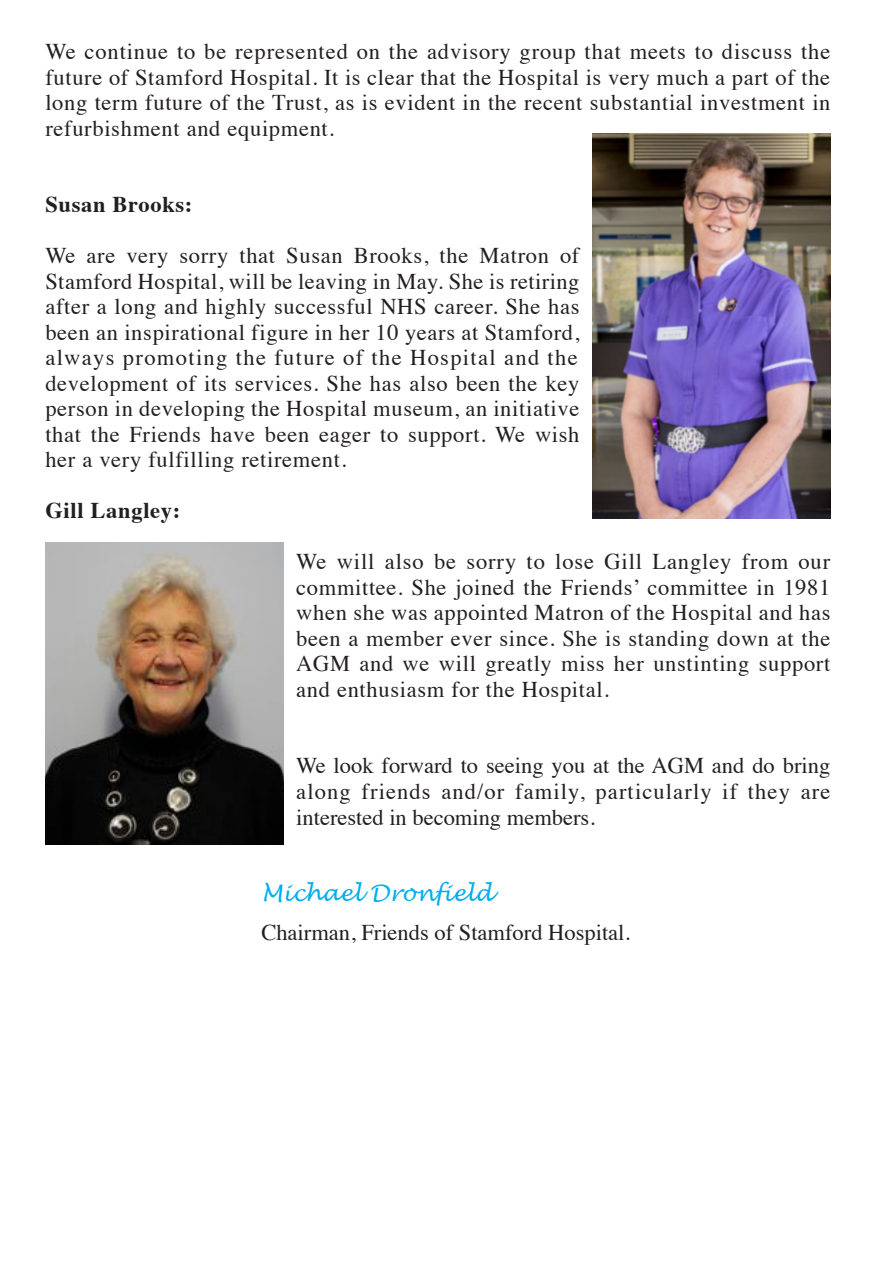
<style>
.page{position:relative;width:893px;height:1263px;background:#fff}
.page>*{position:absolute;margin:0;border:0;box-sizing:border-box;transform-origin:0 0}
.t1{font:22.5px/25.5px "Times";letter-spacing:.03em;color:#231f20;text-align:justify}
.t2{font:22.5px "Times";color:#231f20}
.t3{font:700 22.5px "Times";letter-spacing:.03em;color:#231f20}
.t4{font:italic 22.5px "Lucida Handwriting";color:#00aeef}
</style>
<div class="page">
<img style="left:592px;top:133px;width:238px;height:386px">
<img style="left:45px;top:543px;width:238px;height:302px">
<p class="t1" style="left:45px;top:37px;width:787px">We continue to be represented on the advisory group that meets to discuss the future of Stamford Hospital. It is clear that the Hospital is very much a part of the long term future of the Trust, as is evident in the recent substantial investment in refurbishment and equipment.</p>
<p class="t3" style="left:45px;top:183px;width:149px">Susan Brooks:</p>
<p class="t1" style="left:45px;top:241px;width:536px">We are very sorry that Susan Brooks, the Matron of Stamford Hospital, will be leaving in May. She is retiring after a long and highly successful NHS career. She has been an inspirational figure in her 10 years at Stamford, always promoting the future of the Hospital and the</p>
<p class="t1" style="left:45px;top:369px;width:536px">development of its services. She has also been the key person in developing the Hospital museum, an initiative that the Friends have been eager to support. We wish her a very fulfilling retirement.</p>
<p class="t3" style="left:45px;top:489px;width:137px">Gill Langley:</p>
<p class="t1" style="left:296px;top:547px;width:536px">We will also be sorry to lose Gill Langley from our committee. She joined the Friends’ committee in 1981 when she was appointed Matron of the Hospital and has been a member ever since. She is standing down at the AGM and we will greatly miss her unstinting support and enthusiasm for the Hospital.</p>
<p class="t1" style="left:296px;top:751px;width:536px">We look forward to seeing you at the AGM and do bring along friends and/or family, particularly if they are interested in becoming members.</p>
<p class="t4" style="left:261px;top:879px;width:233px">Michael Dronfield</p>
<p class="t2" style="left:261px;top:911px;width:370px">Chairman, Friends of Stamford Hospital.</p>
</div>
